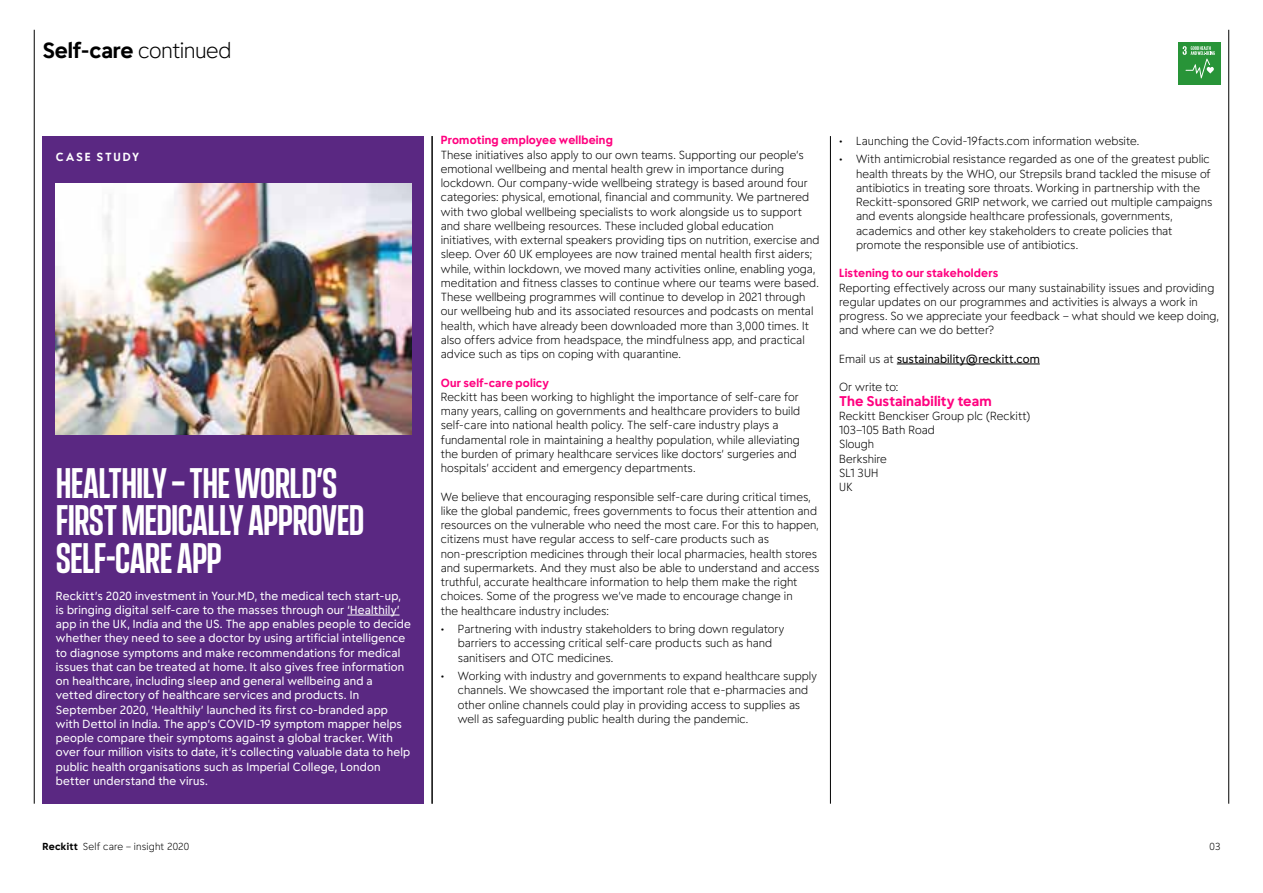
<style>
.page{position:relative;width:1263px;height:893px;background:#fff}
.page>*{position:absolute;margin:0;border:0;box-sizing:border-box;transform-origin:0 0}
.t1{font:43.5px/37.5px "Energy Display";letter-spacing:-.02em;color:#fff}
.t2{font:700 21px "Energy";letter-spacing:-.01em;color:#000}
.t3{font:700 13.5px "Energy";letter-spacing:.01em;color:#ff007f}
.t4{font:300 11.25px/14.2px "Energy";color:#000}
.t5{font:11.25px/14.2px "Energy";letter-spacing:.02em;color:#fff}
.t6{font:700 11.25px "Energy";letter-spacing:.015em;color:#ff007f}
.t7{font:11.25px "Energy";letter-spacing:.005em;color:#000}
.t8{font:700 11.25px "Energy";letter-spacing:.155em;color:#fff}
.t9{font:300 9.75px "Energy";letter-spacing:.015em;color:#000}
.s1{font-weight:300}
.s2{font-weight:700}
</style>
<div class="page">
<div style="left:43px;top:136px;width:381px;height:668px;background:#5a2882"></div>
<hr style="left:34px;top:30px;width:1px;height:774px;background:#000">
<hr style="left:830px;top:136px;width:1px;height:668px;background:#000">
<hr style="left:1228px;top:30px;width:1px;height:774px;background:#000">
<div style="left:1178px;top:43px;width:42px;height:42px;background:#289438"></div>
<svg style="left:1182px;top:46px;width:33px;height:32px"></svg>
<hr style="left:432px;top:136px;width:1px;height:668px;background:#000">
<img style="left:56px;top:184px;width:356px;height:251px">
<hr style="left:347px;top:615px;width:52px;height:1px;background:#fff">
<hr style="left:897px;top:364px;width:143px;height:1px;background:#000">
<h2 class="t2" style="left:43px;top:36px;width:190px">Self-care <span class="s1">continued</span></h2>
<p class="t8" style="left:56px;top:150px;width:85px">CASE STUDY</p>
<h1 class="t1" style="left:56px;top:461px;width:310px">HEALTHILY – THE WORLD’S<br>FIRST MEDICALLY APPROVED<br>SELF-CARE APP</h1>
<p class="t5" style="left:56px;top:588px;width:357px">Reckitt’s 2020 investment in Your.MD, the medical tech start-up, is bringing digital self-care to the masses through our ‘Healthily’ app in the UK, India and the US. The app enables people to decide whether they need to see a doctor by using artificial intelligence to diagnose symptoms and make recommendations for medical issues that can be treated at home. It also gives free information on healthcare, including sleep and general wellbeing and a vetted directory of healthcare services and products. In September 2020, ‘Healthily’ launched its first co-branded app with Dettol in India. The app’s COVID-19 symptom mapper helps people compare their symptoms against a global tracker. With over four million visits to date, it’s collecting valuable data to help public health organisations such as Imperial College, London better understand the virus.</p>
<p class="t6" style="left:441px;top:133px;width:173px">Promoting employee wellbeing</p>
<p class="t4" style="left:441px;top:147px;width:380px">These initiatives also apply to our own teams. Supporting our people’s emotional wellbeing and mental health grew in importance during lockdown. Our company-wide wellbeing strategy is based around four categories: physical, emotional, financial and community. We partnered with two global wellbeing specialists to work alongside us to support and share wellbeing resources. These included global education initiatives, with external speakers providing tips on nutrition, exercise and sleep. Over 60 UK employees are now trained mental health first aiders; while, within lockdown, we moved many activities online, enabling yoga, meditation and fitness classes to continue where our teams were based.<br>These wellbeing programmes will continue to develop in 2021 through our wellbeing hub and its associated resources and podcasts on mental health, which have already been downloaded more than 3,000 times. It also offers advice from headspace, the mindfulness app, and practical advice such as tips on coping with quarantine.</p>
<p class="t6" style="left:441px;top:375px;width:110px">Our self-care policy</p>
<p class="t4" style="left:441px;top:389px;width:361px">Reckitt has been working to highlight the importance of self-care for many years, calling on governments and healthcare providers to build self-care into national health policy. The self-care industry plays a fundamental role in maintaining a healthy population, while alleviating the burden of primary healthcare services like doctors’ surgeries and hospitals’ accident and emergency departments.</p>
<p class="t4" style="left:441px;top:489px;width:380px">We believe that encouraging responsible self-care during critical times, like the global pandemic, frees governments to focus their attention and resources on the vulnerable who need the most care. For this to happen, citizens must have regular access to self-care products such as non-prescription medicines through their local pharmacies, health stores and supermarkets. And they must also be able to understand and access truthful, accurate healthcare information to help them make the right choices. Some of the progress we’ve made to encourage change in<br>the healthcare industry includes:</p>
<p class="t4" style="left:458px;top:622px;width:328px;text-indent:-17px">• Partnering with industry stakeholders to bring down regulatory barriers to accessing critical self-care products such as hand sanitisers and OTC medicines.</p>
<p class="t4" style="left:458px;top:669px;width:361px;text-indent:-17px">• Working with industry and governments to expand healthcare supply channels. We showcased the important role that e-pharmacies and other online channels could play in providing access to supplies as well as safeguarding public health during the pandemic.</p>
<p class="t4" style="left:839px;top:133px;width:302px">• Launching the Covid-19facts.com information website.</p>
<p class="t4" style="left:856px;top:152px;width:358px;text-indent:-17px">• With antimicrobial resistance regarded as one of the greatest public health threats by the WHO, our Strepsils brand tackled the misuse of antibiotics in treating sore throats. Working in partnership with the Reckitt-sponsored GRIP network, we carried out multiple campaigns and events alongside healthcare professionals, governments, academics and other key stakeholders to create policies that promote the responsible use of antibiotics.</p>
<p class="t6" style="left:839px;top:266px;width:161px">Listening to our stakeholders</p>
<p class="t4" style="left:839px;top:280px;width:381px">Reporting effectively across our many sustainability issues and providing regular updates on our programmes and activities is always a work in progress. So we appreciate your feedback – what should we keep doing, and where can we do better?</p>
<p class="t7" style="left:839px;top:352px;width:202px"><span class="s1">Email us at</span> sustainability@reckitt.com</p>
<p class="t4" style="left:839px;top:380px;width:61px">Or write to:</p>
<p class="t3" style="left:839px;top:392px;width:154px">The Sustainability team</p>
<p class="t4" style="left:839px;top:408px;width:193px">Reckitt Benckiser Group plc (Reckitt)<br>103–105 Bath Road<br>Slough<br>Berkshire<br>SL1 3UH<br>UK</p>
<p class="t9" style="left:43px;top:841px;width:148px"><span class="s2">Reckitt</span> Self care – insight 2020</p>
<p class="t9" style="left:1209px;top:841px;width:12px">03</p>
</div>
